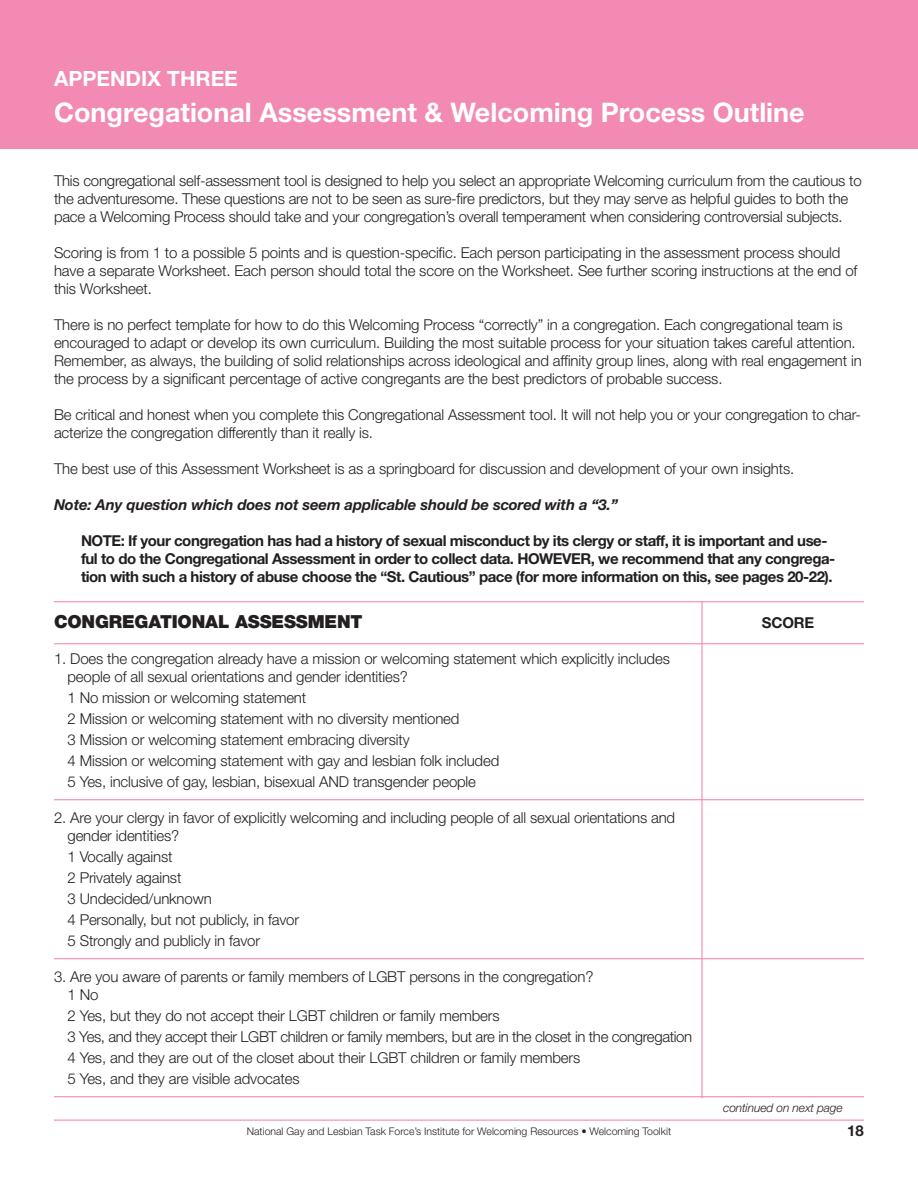
<style>
.page{position:relative;width:918px;height:1188px;background:#fff}
.page>*{position:absolute;margin:0;border:0;box-sizing:border-box;transform-origin:0 0}
.t1{font:700 27px "Helvetica Neue LT Std";color:#fff}
.t2{font:700 21px "Helvetica Neue LT Std";color:#fff}
.t3{font:900 18px "Helvetica Neue LT Std";letter-spacing:-.01em;color:#231f20}
.t4{font:300 15px/18px "Helvetica Neue LT Std";letter-spacing:-.01em;color:#231f20}
.t5{font:700 15px/18px "Helvetica Neue LT Std";letter-spacing:-.03em;color:#231f20}
.t6{font:italic 700 15px "Helvetica Neue LT Std";letter-spacing:-.01em;color:#231f20}
.t7{font:italic 300 12px "Helvetica Neue LT Std";letter-spacing:-.01em;color:#231f20}
.t8{font:300 10.5px "Helvetica Neue LT Std";color:#231f20}
</style>
<div class="page">
<hr style="left:54px;top:1120px;width:810px;height:1px;background:#f38ab3">
<div style="left:0;top:0;width:918px;height:148px;background:#f38ab3"></div>
<hr style="left:54px;top:799px;width:810px;height:1px;background:#f38ab3">
<hr style="left:54px;top:958px;width:810px;height:1px;background:#f38ab3">
<hr style="left:54px;top:1096px;width:810px;height:1px;background:#f38ab3">
<hr style="left:54px;top:601px;width:810px;height:1px;background:#f38ab3">
<hr style="left:54px;top:643px;width:810px;height:1px;background:#f38ab3">
<hr style="left:701px;top:602px;width:2px;height:496px;background:#f38ab3">
<h2 class="t2" style="left:54px;top:70px;width:185px">APPENDIX THREE</h2>
<h1 class="t1" style="left:54px;top:102px;width:752px">Congregational Assessment &amp; Welcoming Process Outline</h1>
<p class="t4" style="left:54px;top:173px;width:809px">This congregational self-assessment tool is designed to help you select an appropriate Welcoming curriculum from the cautious to the adventuresome. These questions are not to be seen as sure-fire predictors, but they may serve as helpful guides to both the pace a Welcoming Process should take and your congregation’s overall temperament when considering controversial subjects.</p>
<p class="t4" style="left:54px;top:245px;width:805px">Scoring is from 1 to a possible 5 points and is question-specific. Each person participating in the assessment process should have a separate Worksheet. Each person should total the score on the Worksheet. See further scoring instructions at the end of this Worksheet.</p>
<p class="t4" style="left:54px;top:317px;width:809px">There is no perfect template for how to do this Welcoming Process “correctly” in a congregation. Each congregational team is encouraged to adapt or develop its own curriculum. Building the most suitable process for your situation takes careful attention.<br>Remember, as always, the building of solid relationships across ideological and affinity group lines, along with real engagement in the process by a significant percentage of active congregants are the best predictors of probable success.</p>
<p class="t4" style="left:54px;top:407px;width:809px">Be critical and honest when you complete this Congregational Assessment tool. It will not help you or your congregation to char&shy;acterize the congregation differently than it really is.</p>
<p class="t4" style="left:54px;top:461px;width:742px">The best use of this Assessment Worksheet is as a springboard for discussion and development of your own insights.</p>
<p class="t6" style="left:54px;top:496px;width:566px">Note: Any question which does not seem applicable should be scored with a “3.”</p>
<p class="t5" style="left:81px;top:533px;width:756px">NOTE: If your congregation has had a history of sexual misconduct by its clergy or staff, it is important and use&shy;ful to do the Congregational Assessment in order to collect data. HOWEVER, we recommend that any congrega&shy;tion with such a history of abuse choose the “St. Cautious” pace (for more information on this, see pages 20-22).</p>
<p class="t3" style="left:54px;top:615px;width:310px">CONGREGATIONAL ASSESSMENT</p>
<p class="t5" style="left:762px;top:615px;width:54px">SCORE</p>
<p class="t4" style="left:68px;top:651px;width:604px;text-indent:-14px">1. Does the congregation already have a mission or welcoming statement which explicitly includes people of all sexual orientations and gender identities?</p>
<p class="t4" style="left:68px;top:688px;width:433px;line-height:21px">1 No mission or welcoming statement<br>2 Mission or welcoming statement with no diversity mentioned<br>3 Mission or welcoming statement embracing diversity<br>4 Mission or welcoming statement with gay and lesbian folk included 5 Yes, inclusive of gay, lesbian, bisexual AND transgender people</p>
<p class="t4" style="left:68px;top:810px;width:609px;text-indent:-14px">2. Are your clergy in favor of explicitly welcoming and including people of all sexual orientations and gender identities?</p>
<p class="t4" style="left:68px;top:847px;width:233px;line-height:21px">1 Vocally against<br>2 Privately against<br>3 Undecided/unknown<br>4 Personally, but not publicly, in favor<br>5 Strongly and publicly in favor</p>
<p class="t4" style="left:68px;top:969px;width:527px;text-indent:-14px">3. Are you aware of parents or family members of LGBT persons in the congregation?<br>1 No</p>
<p class="t4" style="left:68px;top:1006px;width:626px;line-height:21px">2 Yes, but they do not accept their LGBT children or family members<br>3 Yes, and they accept their LGBT children or family members, but are in the closet in the congregation 4 Yes, and they are out of the closet about their LGBT children or family members<br>5 Yes, and they are visible advocates</p>
<p class="t7" style="left:723px;top:1104px;width:121px">continued on next page</p>
<p class="t8" style="left:247px;top:1127px;width:426px">National Gay and Lesbian Task Force’s Institute for Welcoming Resources • Welcoming Toolkit</p>
<p class="t5" style="left:847px;top:1123px;width:18px">18</p>
</div>
